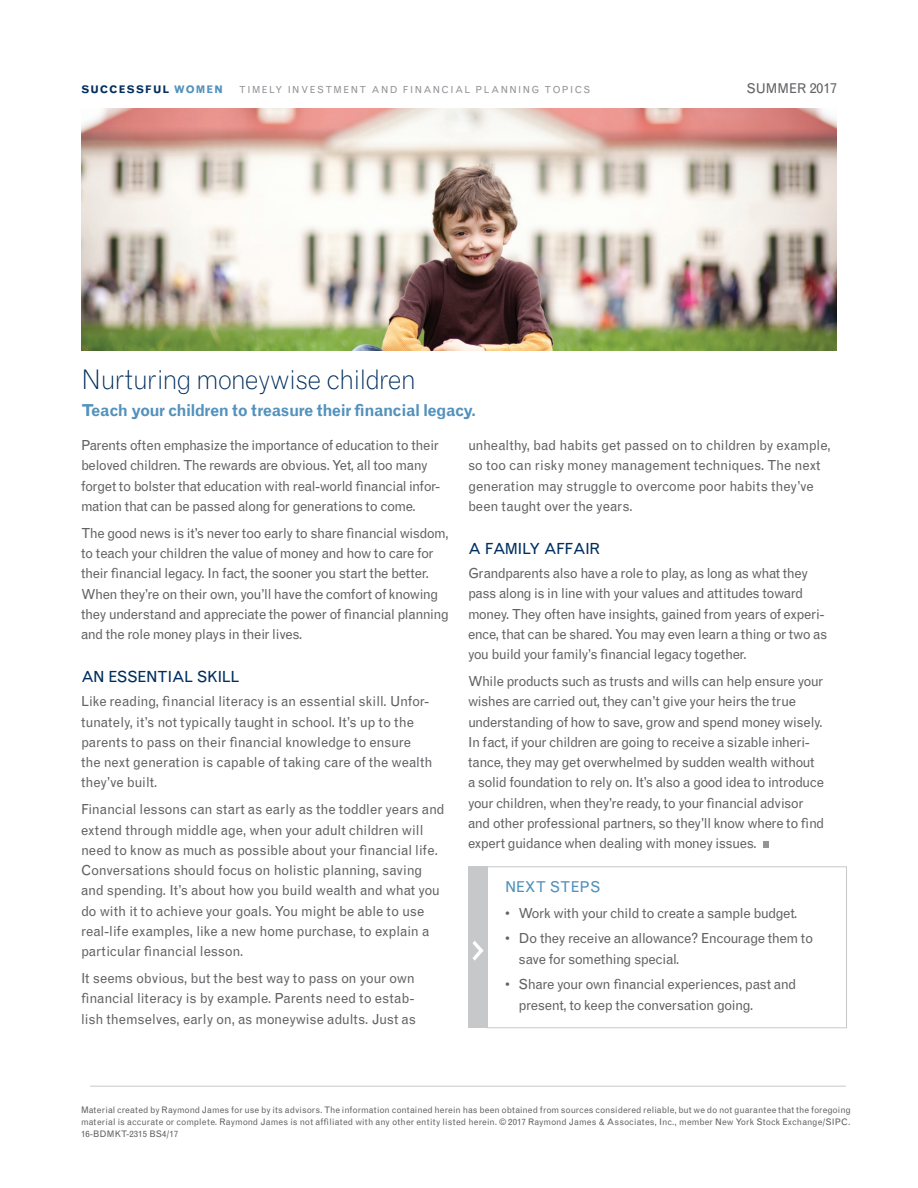
<style>
.page{position:relative;width:918px;height:1188px;background:#fff}
.page>*{position:absolute;margin:0;border:0;box-sizing:border-box;transform-origin:0 0}
.t1{font:300 27px "Grotesque MTRJ Corrected";letter-spacing:-.035em;color:#002e5e;scale:.96 1}
.t2{font:700 16.5px "Grotesque MTRJ Corrected";letter-spacing:-.035em;color:#5292bd;scale:.96 1}
.t3{font:15.3px "Grotesque MTRJ Corrected";letter-spacing:-.03em;color:#002e5e}
.t4{font:15.3px "Grotesque MTRJ Corrected";letter-spacing:-.055em;color:#002e5e}
.t5{font:15px "Grotesque MTRJ Corrected";color:#5292bd}
.t6{font:13.8px/20.2px "Grotesque MTRJ Corrected";letter-spacing:-.03em;color:#636366}
.t7{font:13.8px/20.2px "Grotesque MTRJ Corrected";letter-spacing:-.01em;color:#636366}
.t8{font:13.5px "Grotesque MTRJ Corrected";color:#636366}
.t9{font:700 10.5px "Grotesque MTRJ Corrected";letter-spacing:.095em;color:#002e5e}
.t10{font:9.75px "Grotesque MTRJ Corrected";letter-spacing:.15em;color:#939598}
.t11{font:9px/12px "Grotesque MTRJ Corrected";letter-spacing:.01em;color:#636366;text-align:justify}
.s1{color:#5292bd}
.s2{font-size:14.25px}
</style>
<div class="page">
<img style="left:81px;top:108px;width:756px;height:243px">
<hr style="left:90px;top:1086px;width:756px;height:1px;background:#c7c8ca">
<svg style="left:763px;top:842px;width:6px;height:6px"></svg>
<div style="left:487px;top:866px;width:360px;height:162px;background:#fff;border:1px solid #c7c8ca"></div>
<div style="left:468px;top:866px;width:19px;height:162px;background:#c7c8ca"></div>
<svg style="left:472px;top:941px;width:11px;height:20px"></svg>
<p class="t9" style="left:81px;top:83px;width:144px">SUCCESSFUL <span class="s1">WOMEN</span></p>
<p class="t10" style="left:239px;top:84px;width:353px">TIMELY INVESTMENT AND FINANCIAL PLANNING TOPICS</p>
<p class="t8" style="left:746px;top:80px;width:92px">SUMMER <span class="s2">2017</span></p>
<h1 class="t1" style="left:82px;top:363px;width:350px">Nurturing moneywise children</h1>
<p class="t2" style="left:82px;top:401px;width:413px">Teach your children to treasure their financial legacy.</p>
<p class="t6" style="left:81px;top:435px;width:361px">Parents often emphasize the importance of education to their beloved children. The rewards are obvious. Yet, all too many forget to bolster that education with real-world financial infor&shy;mation that can be passed along for generations to come.</p>
<p class="t6" style="left:81px;top:523px;width:369px">The good news is it’s never too early to share financial wisdom, to teach your children the value of money and how to care for their financial legacy. In fact, the sooner you start the better.<br>When they’re on their own, you’ll have the comfort of knowing they understand and appreciate the power of financial planning and the role money plays in their lives.</p>
<p class="t3" style="left:81px;top:668px;width:160px">AN ESSENTIAL SKILL</p>
<p class="t7" style="left:81px;top:692px;width:353px">Like reading, financial literacy is an essential skill. Unfor&shy;tunately, it’s not typically taught in school. It’s up to the parents to pass on their financial knowledge to ensure the next generation is capable of taking care of the wealth they’ve built.</p>
<p class="t6" style="left:81px;top:800px;width:365px">Financial lessons can start as early as the toddler years and extend through middle age, when your adult children will need to know as much as possible about your financial life.<br>Conversations should focus on holistic planning, saving and spending. It’s about how you build wealth and what you do with it to achieve your goals. You might be able to use real-life examples, like a new home purchase, to explain a particular financial lesson.</p>
<p class="t6" style="left:81px;top:968px;width:337px;text-align:justify">It seems obvious, but the best way to pass on your own financial literacy is by example. Parents need to estab&shy;lish themselves, early on, as moneywise adults. Just as</p>
<p class="t7" style="left:468px;top:435px;width:364px">unhealthy, bad habits get passed on to children by example, so too can risky money management techniques. The next generation may struggle to overcome poor habits they’ve been taught over the years.</p>
<p class="t4" style="left:468px;top:539px;width:134px">A FAMILY AFFAIR</p>
<p class="t6" style="left:468px;top:563px;width:361px">Grandparents also have a role to play, as long as what they pass along is in line with your values and attitudes toward money. They often have insights, gained from years of experi&shy;ence, that can be shared. You may even learn a thing or two as you build your family’s financial legacy together.</p>
<p class="t6" style="left:468px;top:671px;width:358px">While products such as trusts and wills can help ensure your wishes are carried out, they can’t give your heirs the true understanding of how to save, grow and spend money wisely.<br>In fact, if your children are going to receive a sizable inheri&shy;tance, they may get overwhelmed by sudden wealth without a solid foundation to rely on. It’s also a good idea to introduce your children, when they’re ready, to your financial advisor and other professional partners, so they’ll know where to find expert guidance when dealing with money issues.</p>
<p class="t5" style="left:505px;top:878px;width:97px">NEXT STEPS</p>
<p class="t6" style="left:505px;top:903px;width:294px">• Work with your child to create a sample budget.</p>
<p class="t6" style="left:519px;top:929px;width:296px;text-indent:-14px">• Do they receive an allowance? Encourage them to save for something special.</p>
<p class="t6" style="left:519px;top:974px;width:279px;text-indent:-14px">• Share your own financial experiences, past and present, to keep the conversation going.</p>
<p class="t11" style="left:81px;top:1104px;width:771px">Material created by Raymond James for use by its advisors. The information contained herein has been obtained from sources considered reliable, but we do not guarantee that the foregoing material is accurate or complete. Raymond James is not affiliated with any other entity listed herein. © 2017 Raymond James &amp; Associates, Inc., member New York Stock Exchange/SIPC.<br>16-BDMKT-2315 BS4/17</p>
</div>
